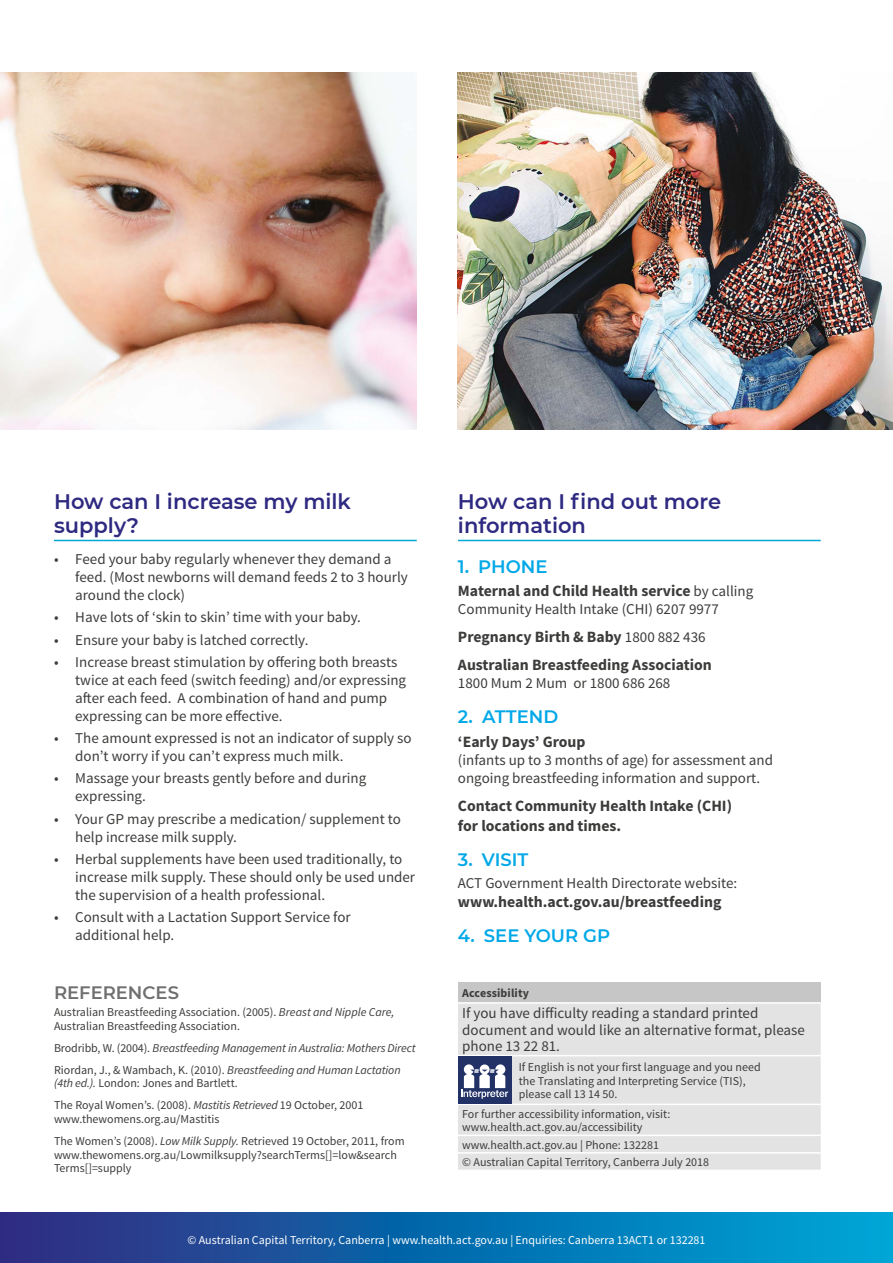
<style>
.page{position:relative;width:893px;height:1263px;background:#fff}
.page>*{position:absolute;margin:0;border:0;box-sizing:border-box;transform-origin:0 0}
.t1{font:600 21px/24px "Montserrat";color:#2e2981}
.t2{font:600 18px "Montserrat";color:#00a8e7}
.t3{font:600 18px "Montserrat";color:#706f6f}
.t4{font:700 15.75px/28px "Source Sans Pro";color:#3c3c3b}
.t5{font:15px/18px "Source Sans Pro";color:#3c3c3b}
.t6{font:12px/13.5px "Source Sans Pro";color:#3c3c3b}
.t7{font:italic 12px/22px "Source Sans Pro";letter-spacing:-.01em;color:#3c3c3b}
.t8{font:12px "Source Sans Pro";color:#fff}
.t9{font:700 12px "Source Sans Pro";letter-spacing:.01em;color:#3c3c3b}
.s1{font-style:italic}
.s2{font-style:normal}
.s3{font-weight:400;font-size:15px}
</style>
<div class="page">
<svg style="left:0;top:1213px;width:893px;height:50px;background:#0e69ac"></svg>
<hr style="left:458px;top:540px;width:363px;height:1px;background:#00a8d7">
<hr style="left:54px;top:540px;width:363px;height:1px;background:#00a8d7">
<img style="left:0;top:72px;width:417px;height:357px">
<img style="left:458px;top:72px;width:435px;height:357px">
<div style="left:458px;top:983px;width:363px;height:20px;background:#c6c6c6"></div>
<div style="left:458px;top:1004px;width:363px;height:165px;background:#e3e3e3"></div>
<hr style="left:458px;top:1103px;width:55px;height:2px;background:#fff">
<hr style="left:513px;top:1103px;width:308px;height:2px;background:#fff">
<hr style="left:458px;top:1134px;width:55px;height:2px;background:#fff">
<hr style="left:513px;top:1134px;width:308px;height:2px;background:#fff">
<hr style="left:458px;top:1152px;width:55px;height:1px;background:#fff">
<hr style="left:513px;top:1152px;width:308px;height:1px;background:#fff">
<hr style="left:458px;top:1002px;width:55px;height:2px;background:#fff">
<hr style="left:513px;top:1002px;width:308px;height:2px;background:#fff">
<hr style="left:458px;top:1055px;width:55px;height:1px;background:#fff">
<hr style="left:513px;top:1055px;width:308px;height:1px;background:#fff">
<div style="left:458px;top:1056px;width:53px;height:47px;background:#223166"></div>
<svg style="left:461px;top:1064px;width:47px;height:35px"></svg>
<h1 class="t1" style="left:54px;top:489px;width:298px">How can I increase my milk supply?</h1>
<p class="t5" style="left:75px;top:550px;width:334px;text-indent:-21px">• Feed your baby regularly whenever they demand a feed. (Most newborns will demand feeds 2 to 3 hourly around the clock)</p>
<p class="t5" style="left:54px;top:609px;width:308px">• Have lots of ‘skin to skin’ time with your baby.</p>
<p class="t5" style="left:54px;top:631px;width:256px">• Ensure your baby is latched correctly.</p>
<p class="t5" style="left:75px;top:653px;width:332px;text-indent:-21px">• Increase breast stimulation by offering both breasts twice at each feed (switch feeding) and/or expressing after each feed. A combination of hand and pump expressing can be more effective.</p>
<p class="t5" style="left:75px;top:729px;width:338px;text-indent:-21px">• The amount expressed is not an indicator of supply so don’t worry if you can’t express much milk.</p>
<p class="t5" style="left:75px;top:770px;width:293px;text-indent:-21px">• Massage your breasts gently before and during expressing.</p>
<p class="t5" style="left:75px;top:810px;width:327px;text-indent:-21px">• Your GP may prescribe a medication/ supplement to help increase milk supply.</p>
<p class="t5" style="left:75px;top:850px;width:341px;text-indent:-21px">• Herbal supplements have been used traditionally, to increase milk supply. These should only be used under the supervision of a health professional.</p>
<p class="t5" style="left:75px;top:908px;width:277px;text-indent:-21px">• Consult with a Lactation Support Service for additional help.</p>
<p class="t3" style="left:54px;top:979px;width:127px">REFERENCES</p>
<p class="t6" style="left:54px;top:1006px;width:342px">Australian Breastfeeding Association. (2005). <span class="s1">Breast and Nipple Care,<br></span>Australian Breastfeeding Association.</p>
<p class="t7" style="left:54px;top:1037px;width:363px"><span class="s2">Brodribb, W. (2004).</span> Breastfeeding Management in Australia: Mothers Direct<br><span class="s2">Riordan, J., &amp; Wambach, K. (2010).</span> Breastfeeding and Human Lactation</p>
<p class="t6" style="left:54px;top:1073px;width:311px;line-height:22px"><span class="s1">(4th ed.).</span> London: Jones and Bartlett.<br>The Royal Women’s. (2008). <span class="s1">Mastitis Retrieved</span> 19 October, 2001</p>
<p class="t6" style="left:54px;top:1108px;width:352px;line-height:22px">www.thewomens.org.au/Mastitis<br>The Women’s (2008). <span class="s1">Low Milk Supply.</span> Retrieved 19 October, 2011, from</p>
<p class="t6" style="left:54px;top:1148px;width:344px">www.thewomens.org.au/Lowmilksupply?searchTerms[]=low&amp;search<br>Terms[]=supply</p>
<h1 class="t1" style="left:458px;top:489px;width:265px">How can I find out more information</h1>
<p class="t2" style="left:458px;top:553px;width:91px">1. PHONE</p>
<p class="t4" style="left:458px;top:577px;width:297px">Maternal and Child Health service <span class="s3">by calling</span></p>
<p class="t5" style="left:458px;top:601px;width:262px">Community Health Intake (CHI) 6207 9977</p>
<p class="t4" style="left:458px;top:623px;width:255px">Pregnancy Birth &amp; Baby <span class="s3">1800 882 436<br></span>Australian Breastfeeding Association</p>
<p class="t5" style="left:458px;top:675px;width:214px">1800 Mum 2 Mum or 1800 686 268</p>
<p class="t2" style="left:458px;top:704px;width:102px">2. ATTEND</p>
<p class="t4" style="left:458px;top:728px;width:129px">‘Early Days’ Group</p>
<p class="t5" style="left:458px;top:751px;width:317px">(infants up to 3 months of age) for assessment and ongoing breastfeeding information and support.</p>
<p class="t4" style="left:458px;top:796px;width:276px;line-height:19.5px">Contact Community Health Intake (CHI) for locations and times.</p>
<p class="t2" style="left:458px;top:846px;width:72px">3. VISIT</p>
<p class="t5" style="left:458px;top:874px;width:281px">ACT Government Health Directorate website:</p>
<p class="t4" style="left:458px;top:888px;width:265px">www.health.act.gov.au/breastfeeding</p>
<p class="t2" style="left:458px;top:923px;width:154px">4. SEE YOUR GP</p>
<p class="t9" style="left:462px;top:985px;width:68px">Accessibility</p>
<p class="t5" style="left:462px;top:1005px;width:344px;line-height:16.5px">If you have difficulty reading a standard printed document and would like an alternative format, please phone 13 22 81.</p>
<p class="t6" style="left:519px;top:1060px;width:243px">If English is not your first language and you need the Translating and Interpreting Service (TIS), please call 13 14 50.</p>
<p class="t6" style="left:462px;top:1107px;width:210px">For further accessibility information, visit: www.health.act.gov.au/accessibility</p>
<p class="t6" style="left:462px;top:1136px;width:248px;line-height:17.5px">www.health.act.gov.au | Phone: 132281<br>© Australian Capital Territory, Canberra July 2018</p>
<p class="t8" style="left:187px;top:1233px;width:520px">© Australian Capital Territory, Canberra | www.health.act.gov.au | Enquiries: Canberra 13ACT1 or 132281</p>
</div>
